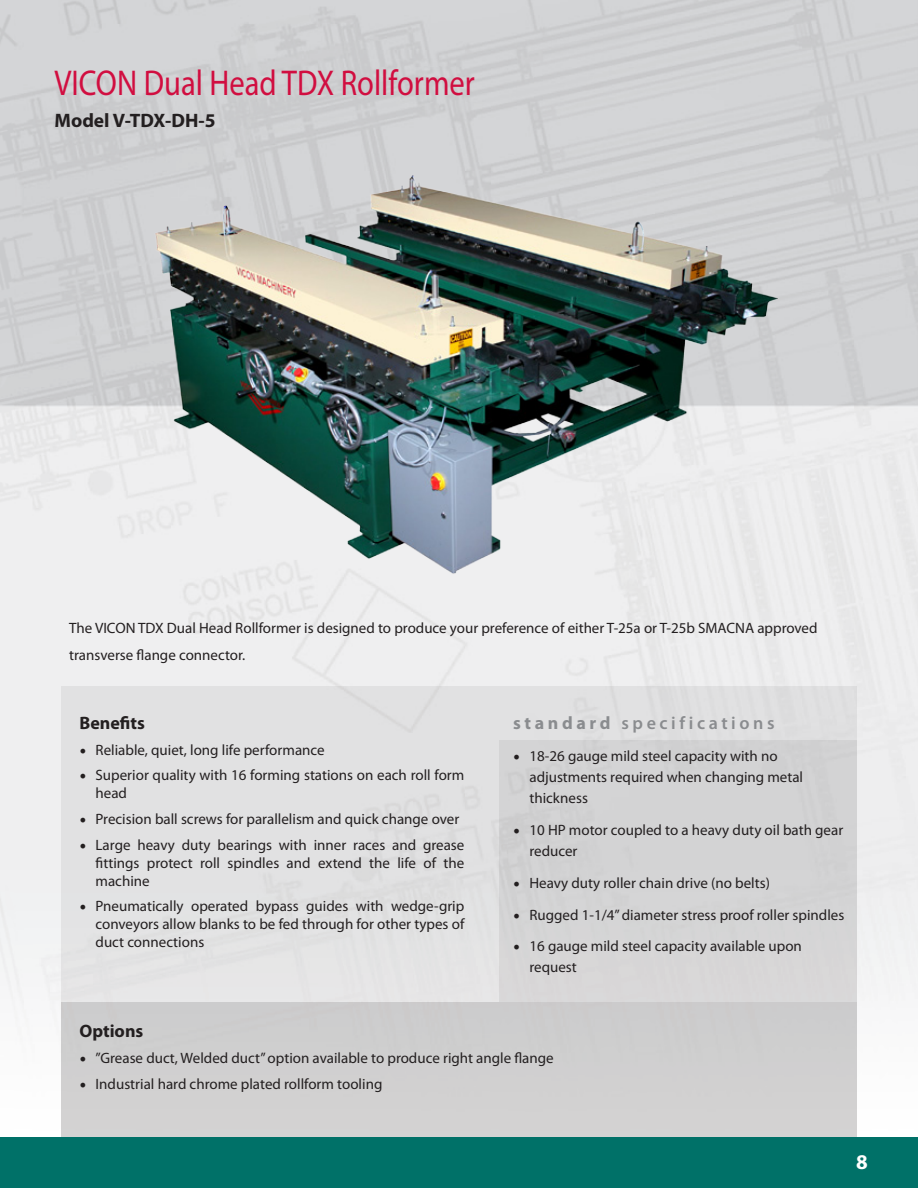
<style>
.page{position:relative;width:918px;height:1188px;background:#fff}
.page>*{position:absolute;margin:0;border:0;box-sizing:border-box;transform-origin:0 0}
.t1{font:36px "Myriad Pro";color:#d10e40;scale:.85 1}
.t2{font:700 21px "Myriad Pro";color:#fff}
.t3{font:700 19.5px "Myriad Pro";color:#231f20}
.t4{font:600 18px "Myriad Pro";letter-spacing:.2em;color:#8a8c8f}
.t5{font:700 18px "Myriad Pro";color:#231f20}
.t6{font:15px/18px "Myriad Pro";color:#231f20}
.s1{font-family:"Minion Pro";font-size:18px}
.s2{font-weight:700}
</style>
<div class="page">
<div style="left:61px;top:687px;width:796px;height:450px;background:#e1e1e2"></div>
<div style="left:61px;top:1002px;width:796px;height:135px;background:#d0cfd0"></div>
<div style="left:500px;top:741px;width:357px;height:261px;background:#d3d3d4"></div>
<img style="left:51px;top:98px;width:808px;height:539px">
<div style="left:0;top:1137px;width:918px;height:51px;background:#007168"></div>
<p class="t1" style="left:54px;top:61px;width:496px">VICON Dual Head TDX Rollformer</p>
<p class="t3" style="left:54px;top:107px;width:163px">Model V-TDX-DH-5</p>
<p class="t6" style="left:69px;top:614px;width:750px;line-height:27px">The VICON TDX Dual Head Rollformer is designed to produce your preference of either T-25a or T-25b SMACNA approved transverse flange connector.</p>
<p class="t5" style="left:79px;top:712px;width:67px">Benefits</p>
<p class="t6" style="left:79px;top:741px;width:247px"><span class="s1">•</span> Reliable, quiet, long life performance</p>
<p class="t6" style="left:96px;top:766px;width:370px;text-indent:-16px"><span class="s1">•</span> Superior quality with 16 forming stations on each roll form head</p>
<p class="t6" style="left:79px;top:810px;width:381px"><span class="s1">•</span> Precision ball screws for parallelism and quick change over</p>
<p class="t6" style="left:96px;top:835px;width:370px;text-align:justify;text-indent:-16px"><span class="s1">•</span> Large heavy duty bearings with inner races and grease fittings protect roll spindles and extend the life of the machine</p>
<p class="t6" style="left:96px;top:897px;width:370px;text-align:justify;text-indent:-16px"><span class="s1">•</span> Pneumatically operated bypass guides with wedge-grip conveyors allow blanks to be fed through for other types of duct connections</p>
<p class="t4" style="left:513px;top:712px;width:263px"><span class="s2">standard</span> specifications</p>
<p class="t6" style="left:529px;top:745px;width:275px;line-height:21px;text-indent:-16px"><span class="s1">•</span> 18-26 gauge mild steel capacity with no adjustments required when changing metal thickness</p>
<p class="t6" style="left:529px;top:819px;width:315px;line-height:21px;text-indent:-16px"><span class="s1">•</span> 10 HP motor coupled to a heavy duty oil bath gear reducer</p>
<p class="t6" style="left:513px;top:873px;width:258px"><span class="s1">•</span> Heavy duty roller chain drive (no belts)</p>
<p class="t6" style="left:513px;top:905px;width:333px"><span class="s1">•</span> Rugged 1-1/4” diameter stress proof roller spindles</p>
<p class="t6" style="left:529px;top:936px;width:274px;line-height:21px;text-indent:-16px"><span class="s1">•</span> 16 gauge mild steel capacity available upon request</p>
<p class="t5" style="left:79px;top:1020px;width:66px">Options</p>
<p class="t6" style="left:79px;top:1049px;width:476px"><span class="s1">•</span> ”Grease duct, Welded duct” option available to produce right angle flange</p>
<p class="t6" style="left:79px;top:1074px;width:305px"><span class="s1">•</span> Industrial hard chrome plated rollform tooling</p>
<h2 class="t2" style="left:856px;top:1148px;width:13px">8</h2>
</div>
